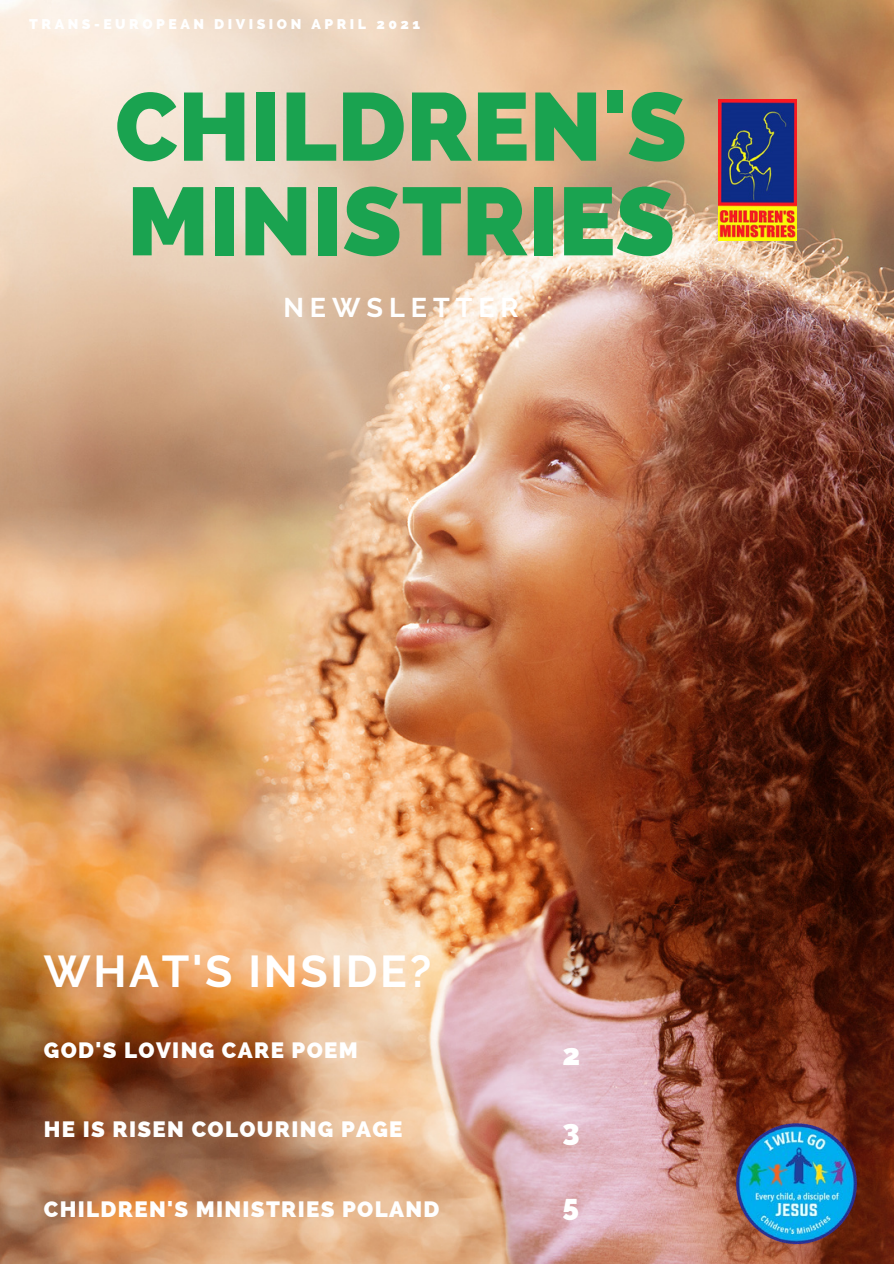
<style>
.page{position:relative;width:894px;height:1264px;background:#fff}
.page>*{position:absolute;margin:0;border:0;box-sizing:border-box;transform-origin:0 0}
.t1{font:800 96px/94.7px "Raleway";color:#1aa350}
.t2{font:700 44.4px "Raleway";letter-spacing:.06em;color:#fff}
.t3{font:800 29.7px "Raleway";color:#fff}
.t4{font:700 27px "Raleway";letter-spacing:.22em;color:#fff}
.t5{font:800 22.2px "Raleway";letter-spacing:.06em;color:#fff}
.t6{font:800 14.1px "Raleway";letter-spacing:.25em;color:#fff}
</style>
<div class="page">
<img style="left:0;top:0;width:893px;height:1263px">
<img style="left:733px;top:1120px;width:126px;height:126px">
<img style="left:718px;top:99px;width:78px;height:141px">
<p class="t6" style="left:29px;top:15px;width:392px">TRANS-EUROPEAN DIVISION APRIL 2021</p>
<p class="t1" style="left:115px;top:79px;width:573px">CHILDREN'S<br>MINISTRIES</p>
<p class="t4" style="left:283px;top:292px;width:237px">NEWSLETTER</p>
<p class="t2" style="left:44px;top:945px;width:389px">WHAT'S INSIDE?</p>
<p class="t5" style="left:44px;top:1036px;width:315px">GOD'S LOVING CARE POEM</p>
<p class="t5" style="left:44px;top:1116px;width:360px">HE IS RISEN COLOURING PAGE</p>
<p class="t5" style="left:44px;top:1195px;width:397px">CHILDREN'S MINISTRIES POLAND</p>
<p class="t3" style="left:562px;top:1036px;width:19px">2</p>
<p class="t3" style="left:562px;top:1112px;width:19px">3</p>
<p class="t3" style="left:562px;top:1188px;width:18px">5</p>
</div>
